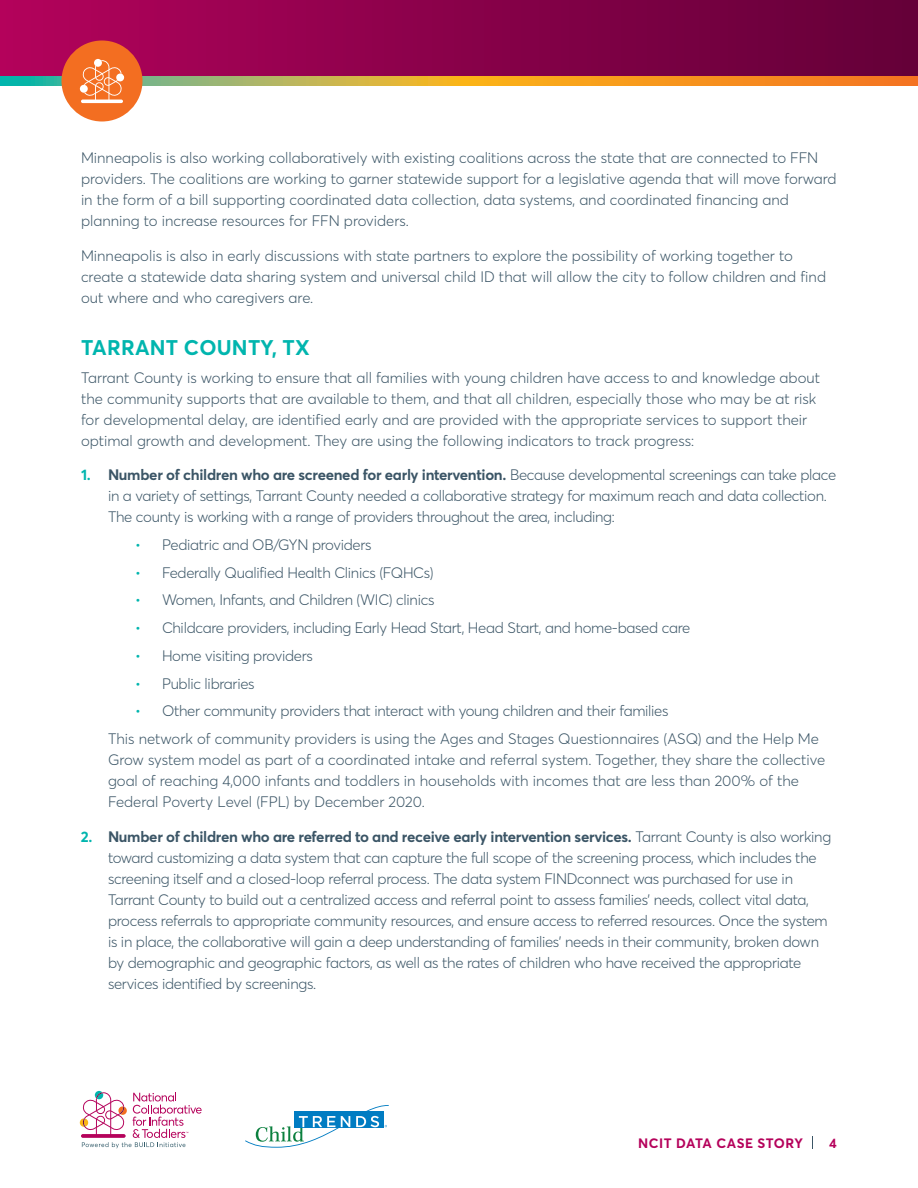
<style>
.page{position:relative;width:918px;height:1188px;background:#fff}
.page>*{position:absolute;margin:0;border:0;box-sizing:border-box;transform-origin:0 0}
.t1{font:700 21px "Averta PE";letter-spacing:.01em;color:#00b5ae}
.t2{font:300 15px/21px "Averta PE";letter-spacing:-.02em;color:#3b5566}
.t3{font:300 15px/21px "Averta PE";color:#3b5566}
.t4{font:700 13.5px "Averta PE";letter-spacing:.04em;color:#b5025b}
.s1{font-weight:700;color:#00b5ae}
.s2{font-weight:700}
.s3{color:#00b5ae}
</style>
<div class="page">
<div style="left:0;top:0;width:918px;height:81px;background:linear-gradient(to right,#b2025b,#630038)"></div>
<svg style="left:0;top:76px;width:918px;height:9px;background:#d0a23d"></svg>
<div style="left:62px;top:40px;width:80px;height:82px;background:#f36e21;border-radius:50%"></div>
<svg style="left:80px;top:59px;width:44px;height:44px"></svg>
<svg style="left:245px;top:1105px;width:144px;height:42px"></svg>
<svg style="left:80px;top:1091px;width:122px;height:57px"></svg>
<svg style="left:812px;top:1136px;width:1px;height:13px"></svg>
<p class="t3" style="left:81px;top:147px;width:757px">Minneapolis is also working collaboratively with existing coalitions across the state that are connected to FFN providers. The coalitions are working to garner statewide support for a legislative agenda that will move forward in the form of a bill supporting coordinated data collection, data systems, and coordinated financing and planning to increase resources for FFN providers.</p>
<p class="t3" style="left:81px;top:244px;width:747px">Minneapolis is also in early discussions with state partners to explore the possibility of working together to create a statewide data sharing system and universal child ID that will allow the city to follow children and find out where and who caregivers are.</p>
<h1 class="t1" style="left:81px;top:333px;width:230px">TARRANT COUNTY, TX</h1>
<p class="t3" style="left:81px;top:366px;width:741px">Tarrant County is working to ensure that all families with young children have access to and knowledge about the community supports that are available to them, and that all children, especially those who may be at risk for developmental delay, are identified early and are provided with the appropriate services to support their optimal growth and development. They are using the following indicators to track progress:</p>
<p class="t2" style="left:108px;top:464px;width:730px;text-indent:-27px"><span class="s1">1.</span> <span class="s2">Number of children who are screened for early intervention.</span> Because developmental screenings can take place in a variety of settings, Tarrant County needed a collaborative strategy for maximum reach and data collection.<br>The county is working with a range of providers throughout the area, including:</p>
<p class="t2" style="left:135px;top:534px;width:238px"><span class="s3">•</span> Pediatric and OB/GYN providers</p>
<p class="t2" style="left:135px;top:561px;width:300px"><span class="s3">•</span> Federally Qualified Health Clinics (FQHCs)</p>
<p class="t2" style="left:135px;top:589px;width:301px"><span class="s3">•</span> Women, Infants, and Children (WIC) clinics</p>
<p class="t2" style="left:135px;top:617px;width:557px"><span class="s3">•</span> Childcare providers, including Early Head Start, Head Start, and home-based care</p>
<p class="t2" style="left:135px;top:645px;width:179px"><span class="s3">•</span> Home visiting providers</p>
<p class="t2" style="left:135px;top:672px;width:121px"><span class="s3">•</span> Public libraries</p>
<p class="t2" style="left:108px;top:697px;width:713px;line-height:27.8px;text-indent:27px"><span class="s3">•</span> Other community providers that interact with young children and their families<br>This network of community providers is using the Ages and Stages Questionnaires (ASQ) and the Help Me</p>
<p class="t3" style="left:108px;top:749px;width:719px">Grow system model as part of a coordinated intake and referral system. Together, they share the collective goal of reaching 4,000 infants and toddlers in households with incomes that are less than 200% of the<br>Federal Poverty Level (FPL) by December 2020.</p>
<p class="t2" style="left:108px;top:825px;width:725px;text-indent:-27px"><span class="s1">2.</span> <span class="s2">Number of children who are referred to and receive early intervention services.</span> Tarrant County is also working toward customizing a data system that can capture the full scope of the screening process, which includes the screening itself and a closed-loop referral process. The data system FINDconnect was purchased for use in Tarrant County to build out a centralized access and referral point to assess families’ needs, collect vital data, process referrals to appropriate community resources, and ensure access to referred resources. Once the system is in place, the collaborative will gain a deep understanding of families’ needs in their community, broken down by demographic and geographic factors, as well as the rates of children who have received the appropriate services identified by screenings.</p>
<p class="t4" style="left:638px;top:1133px;width:166px">NCIT DATA CASE STORY</p>
<p class="t4" style="left:829px;top:1133px;width:9px">4</p>
</div>
